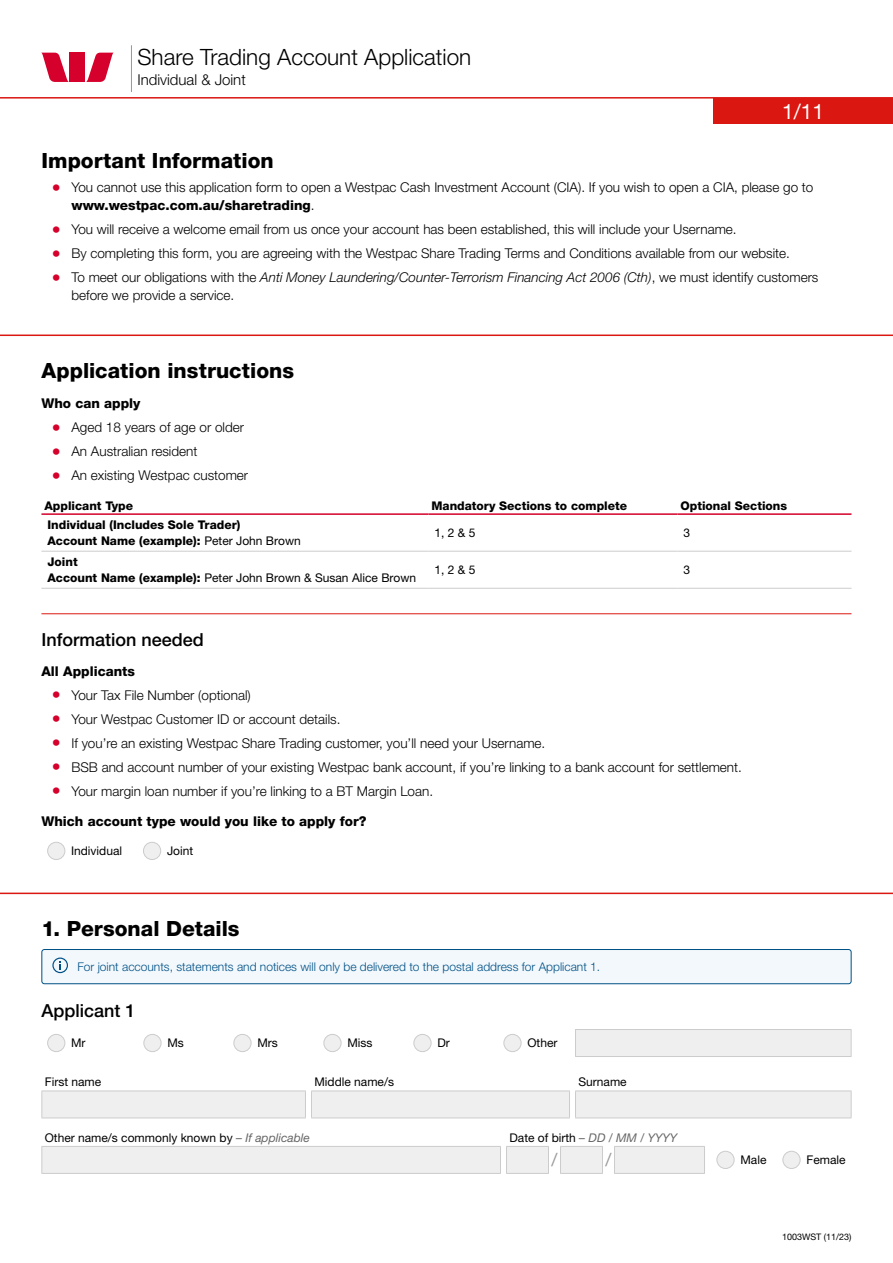
<style>
.page{position:relative;width:893px;height:1263px;background:#fff}
.page>*{position:absolute;margin:0;border:0;box-sizing:border-box;transform-origin:0 0}
.t1{font:300 22.5px "Helvetica Neue LT Pro";color:#000}
.t2{font:800 21px "Helvetica Neue LT Pro";color:#000}
.t3{font:21px "Helvetica Neue LT Pro";color:#fff}
.t4{font:500 18px "Helvetica Neue LT Pro";color:#000}
.t5{font:18px "Helvetica Neue LT Pro";color:#999}
.t6{font:300 15px "Helvetica Neue LT Pro";color:#000}
.t7{font:300 13.5px/18px "Helvetica Neue LT Pro";color:#000}
.t8{font:800 13.5px "Helvetica Neue LT Pro";color:#000}
.t9{font:12px/16.5px "Helvetica Neue LT Pro";color:#000}
.t10{font:800 12px/16.5px "Helvetica Neue LT Pro";color:#000}
.t11{font:300 12px "Helvetica Neue LT Pro";color:#005085}
.t12{font:9px "Helvetica Neue LT Pro";color:#000}
.s1{font-size:18px;color:#d5002b}
.s2{font-weight:800}
.s3{font-style:italic}
.s4{font-weight:400}
.s5{font-style:italic;color:#666}
</style>
<div class="page">
<hr style="left:131px;top:45px;width:1px;height:47px;background:#999">
<div style="left:713px;top:99px;width:180px;height:25px;background:#da1710"></div>
<hr style="left:0;top:97px;width:893px;height:2px;background:#da1710">
<svg style="left:42px;top:53px;width:27px;height:29px"></svg>
<svg style="left:86px;top:53px;width:27px;height:29px"></svg>
<div style="left:70px;top:53px;width:15px;height:29px;background:#d5002b"></div>
<hr style="left:0;top:334px;width:893px;height:2px;background:#da1710">
<hr style="left:41px;top:613px;width:810px;height:1px;background:#da1710">
<hr style="left:41px;top:551px;width:387px;height:1px;background:#ccc">
<hr style="left:428px;top:551px;width:249px;height:1px;background:#ccc">
<hr style="left:677px;top:551px;width:174px;height:1px;background:#ccc">
<hr style="left:41px;top:588px;width:387px;height:1px;background:#ccc">
<hr style="left:428px;top:588px;width:249px;height:1px;background:#ccc">
<hr style="left:677px;top:588px;width:174px;height:1px;background:#ccc">
<hr style="left:41px;top:513px;width:387px;height:2px;background:#d5002b">
<hr style="left:428px;top:513px;width:249px;height:2px;background:#d5002b">
<hr style="left:677px;top:513px;width:174px;height:2px;background:#d5002b">
<div style="left:48px;top:842px;width:17px;height:17px;background:#efefef;border-radius:50%"></div>
<div style="left:47px;top:842px;width:18px;height:18px;border:1px solid #ccc;border-radius:50%"></div>
<div style="left:143px;top:842px;width:18px;height:17px;background:#efefef;border-radius:50%"></div>
<div style="left:143px;top:842px;width:18px;height:18px;border:1px solid #ccc;border-radius:50%"></div>
<hr style="left:0;top:893px;width:893px;height:1px;background:#da1710">
<div style="left:42px;top:949px;width:809px;height:35px;background:#f2f8fc;border-radius:3px"></div>
<div style="left:52px;top:957px;width:16px;height:16px;border:1px solid #005085;border-radius:50%"></div>
<svg style="left:59px;top:962px;width:2px;height:8px"></svg>
<div style="left:41px;top:949px;width:810px;height:35px;border:1px solid #005085;border-radius:3px"></div>
<div style="left:575px;top:1029px;width:276px;height:27px;background:#efefef"></div>
<hr style="left:575px;top:1029px;width:276px;height:1px;background:#ccc">
<svg style="left:575px;top:1030px;width:1px;height:26px"></svg>
<svg style="left:851px;top:1030px;width:1px;height:26px"></svg>
<hr style="left:575px;top:1056px;width:276px;height:1px;background:#ccc">
<div style="left:48px;top:1034px;width:17px;height:18px;background:#efefef;border-radius:50%"></div>
<div style="left:47px;top:1034px;width:18px;height:18px;border:1px solid #ccc;border-radius:50%"></div>
<div style="left:144px;top:1034px;width:17px;height:18px;background:#efefef;border-radius:50%"></div>
<div style="left:143px;top:1034px;width:18px;height:18px;border:1px solid #ccc;border-radius:50%"></div>
<div style="left:234px;top:1034px;width:17px;height:18px;background:#efefef;border-radius:50%"></div>
<div style="left:233px;top:1034px;width:18px;height:18px;border:1px solid #ccc;border-radius:50%"></div>
<div style="left:324px;top:1034px;width:17px;height:18px;background:#efefef;border-radius:50%"></div>
<div style="left:323px;top:1034px;width:18px;height:18px;border:1px solid #ccc;border-radius:50%"></div>
<div style="left:414px;top:1034px;width:17px;height:18px;background:#efefef;border-radius:50%"></div>
<div style="left:413px;top:1034px;width:18px;height:18px;border:1px solid #ccc;border-radius:50%"></div>
<div style="left:504px;top:1034px;width:17px;height:18px;background:#efefef;border-radius:50%"></div>
<div style="left:503px;top:1034px;width:18px;height:18px;border:1px solid #ccc;border-radius:50%"></div>
<hr style="left:575px;top:1090px;width:276px;height:1px;background:#ccc">
<hr style="left:41px;top:1090px;width:265px;height:1px;background:#ccc">
<hr style="left:311px;top:1090px;width:259px;height:1px;background:#ccc">
<div style="left:41px;top:1091px;width:811px;height:27px;background:#efefef"></div>
<hr style="left:41px;top:1117px;width:265px;height:1px;background:#ccc">
<hr style="left:311px;top:1117px;width:259px;height:1px;background:#ccc">
<hr style="left:575px;top:1117px;width:276px;height:1px;background:#ccc">
<hr style="left:41px;top:1173px;width:460px;height:1px;background:#ccc">
<hr style="left:506px;top:1173px;width:43px;height:1px;background:#ccc">
<hr style="left:560px;top:1173px;width:43px;height:1px;background:#ccc">
<svg style="left:41px;top:1146px;width:664px;height:27px"></svg>
<hr style="left:614px;top:1173px;width:91px;height:1px;background:#ccc">
<div style="left:717px;top:1151px;width:17px;height:17px;background:#efefef;border-radius:50%"></div>
<div style="left:716px;top:1151px;width:18px;height:18px;border:1px solid #ccc;border-radius:50%"></div>
<div style="left:783px;top:1151px;width:17px;height:17px;background:#efefef;border-radius:50%"></div>
<div style="left:782px;top:1151px;width:18px;height:18px;border:1px solid #ccc;border-radius:50%"></div>
<h1 class="t1" style="left:137px;top:43px;width:335px">Share Trading Account Application</h1>
<p class="t6" style="left:137px;top:71px;width:110px">Individual &amp; Joint</p>
<h2 class="t3" style="left:782px;top:99px;width:44px">1/11</h2>
<h2 class="t2" style="left:41px;top:148px;width:234px">Important Information</h2>
<p class="t7" style="left:71px;top:178px;width:743px;text-indent:-20px"><span class="s1">•</span> You cannot use this application form to open a Westpac Cash Investment Account (CIA). If you wish to open a CIA, please go to <span class="s2">www.westpac.com.au/sharetrading</span>.</p>
<p class="t7" style="left:52px;top:220px;width:686px"><span class="s1">•</span> You will receive a welcome email from us once your account has been established, this will include your Username.</p>
<p class="t7" style="left:52px;top:244px;width:739px"><span class="s1">•</span> By completing this form, you are agreeing with the Westpac Share Trading Terms and Conditions available from our website.</p>
<p class="t7" style="left:71px;top:268px;width:748px;text-indent:-20px"><span class="s1">•</span> To meet our obligations with the <span class="s3">Anti Money Laundering/Counter-Terrorism Financing Act 2006 (Cth)</span>, we must identify customers before we provide a service.</p>
<h2 class="t2" style="left:41px;top:358px;width:254px">Application instructions</h2>
<p class="t8" style="left:41px;top:395px;width:101px">Who can apply</p>
<p class="t7" style="left:52px;top:418px;width:194px"><span class="s1">•</span> Aged 18 years of age or older</p>
<p class="t7" style="left:52px;top:442px;width:147px"><span class="s1">•</span> An Australian resident</p>
<p class="t7" style="left:52px;top:466px;width:198px"><span class="s1">•</span> An existing Westpac customer</p>
<p class="t10" style="left:44px;top:497px;width:90px">Applicant Type</p>
<p class="t10" style="left:431px;top:497px;width:197px">Mandatory Sections to complete</p>
<p class="t10" style="left:680px;top:497px;width:108px">Optional Sections</p>
<p class="t10" style="left:47px;top:516px;width:255px">Individual (Includes Sole Trader)<br>Account Name (example): <span class="s4">Peter John Brown</span></p>
<p class="t9" style="left:434px;top:524px;width:42px">1, 2 &amp; 5</p>
<p class="t9" style="left:683px;top:524px;width:8px">3</p>
<p class="t9" style="left:47px;top:553px;width:370px"><span class="s2">Joint<br>Account Name (example):</span> Peter John Brown &amp; Susan Alice Brown</p>
<p class="t9" style="left:434px;top:561px;width:42px">1, 2 &amp; 5</p>
<p class="t9" style="left:683px;top:561px;width:8px">3</p>
<h3 class="t4" style="left:41px;top:628px;width:164px">Information needed</h3>
<p class="t8" style="left:41px;top:663px;width:95px">All Applicants</p>
<p class="t7" style="left:52px;top:685px;width:200px"><span class="s1">•</span> Your Tax File Number (optional)</p>
<p class="t7" style="left:52px;top:709px;width:290px"><span class="s1">•</span> Your Westpac Customer ID or account details.</p>
<p class="t7" style="left:52px;top:733px;width:495px"><span class="s1">•</span> If you’re an existing Westpac Share Trading customer, you’ll need your Username.</p>
<p class="t7" style="left:52px;top:757px;width:691px"><span class="s1">•</span> BSB and account number of your existing Westpac bank account, if you’re linking to a bank account for settlement.</p>
<p class="t7" style="left:52px;top:781px;width:383px"><span class="s1">•</span> Your margin loan number if you’re linking to a BT Margin Loan.</p>
<p class="t8" style="left:41px;top:813px;width:327px">Which account type would you like to apply for?</p>
<p class="t9" style="left:71px;top:842px;width:53px">Individual</p>
<p class="t9" style="left:167px;top:842px;width:28px">Joint</p>
<h2 class="t2" style="left:41px;top:916px;width:200px">1. Personal Details</h2>
<p class="t11" style="left:77px;top:959px;width:524px">For joint accounts, statements and notices will only be delivered to the postal address for Applicant 1.</p>
<h3 class="t4" style="left:41px;top:1000px;width:96px">Applicant 1</h3>
<p class="t9" style="left:71px;top:1034px;width:16px">Mr</p>
<p class="t9" style="left:167px;top:1034px;width:18px">Ms</p>
<p class="t9" style="left:257px;top:1034px;width:22px">Mrs</p>
<p class="t9" style="left:347px;top:1034px;width:27px">Miss</p>
<p class="t9" style="left:437px;top:1034px;width:14px">Dr</p>
<p class="t9" style="left:527px;top:1034px;width:32px">Other</p>
<p class="t9" style="left:45px;top:1074px;width:58px">First name</p>
<p class="t9" style="left:314px;top:1074px;width:81px">Middle name/s</p>
<p class="t9" style="left:578px;top:1074px;width:50px">Surname</p>
<p class="t9" style="left:45px;top:1129px;width:267px">Other name/s commonly known by <span class="s5">– If applicable</span></p>
<p class="t9" style="left:509px;top:1129px;width:169px">Date of birth <span class="s5">– DD / MM / YYYY</span></p>
<h3 class="t5" style="left:551px;top:1149px;width:7px">/</h3>
<h3 class="t5" style="left:605px;top:1149px;width:7px">/</h3>
<p class="t9" style="left:740px;top:1151px;width:28px">Male</p>
<p class="t9" style="left:806px;top:1151px;width:41px">Female</p>
<p class="t12" style="left:782px;top:1231px;width:71px">1003WST (11/23)</p>
</div>
